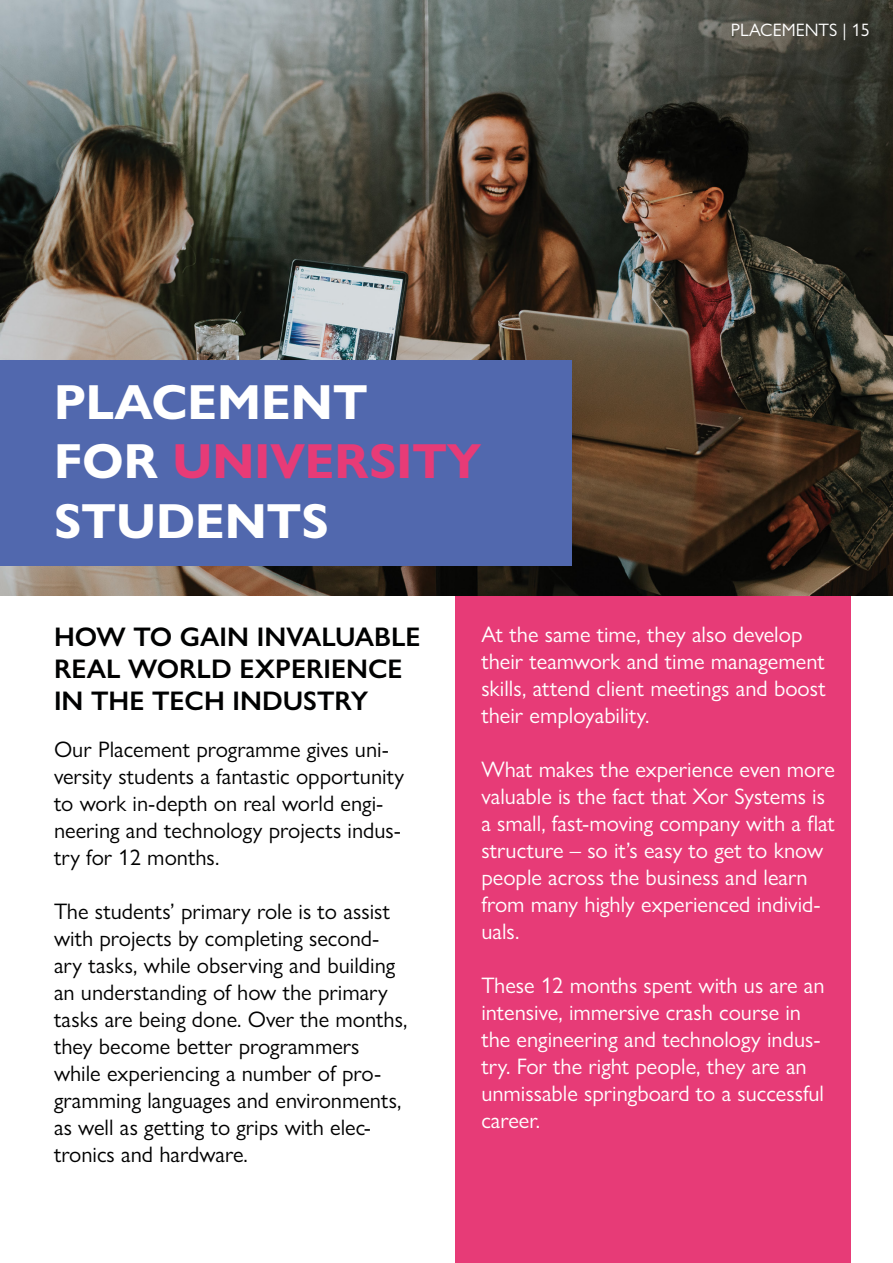
<style>
.page{position:relative;width:893px;height:1263px;background:#fff}
.page>*{position:absolute;margin:0;border:0;box-sizing:border-box;transform-origin:0 0}
.t1{font:700 49.5px/59.4px "Gill Sans Nova";color:#fff}
.t2{font:600 27px/32.4px "Gill Sans Nova";color:#000101}
.t3{font:22.5px/27px "Gill Sans Nova";color:#fff}
.t4{font:22.5px/27px "Gill Sans Nova";color:#000101}
.t5{font:18px "Gill Sans Nova";color:#fff}
.s1{color:#e73b77}
</style>
<div class="page">
<div style="left:455px;top:0;width:396px;height:1263px;background:#e73b77"></div>
<img style="left:0;top:0;width:893px;height:595px">
<div style="left:0;top:360px;width:571px;height:205px;background:#5168ae"></div>
<h1 class="t1" style="left:54px;top:372px;width:429px">PLACEMENT<br>FOR <span class="s1">UNIVERSITY<br></span>STUDENTS</h1>
<p class="t5" style="left:731px;top:19px;width:140px">PLACEMENTS | 15</p>
<p class="t2" style="left:54px;top:620px;width:368px">HOW TO GAIN INVALUABLE<br>REAL WORLD EXPERIENCE<br>IN THE TECH INDUSTRY</p>
<p class="t4" style="left:54px;top:736px;width:352px">Our Placement programme gives uni&shy;versity students a fantastic opportunity to work in-depth on real world engi&shy;neering and technology projects indus&shy;try for 12 months.</p>
<p class="t4" style="left:54px;top:898px;width:355px">The students’ primary role is to assist with projects by completing second&shy;ary tasks, while observing and building an understanding of how the primary tasks are being done. Over the months, they become better programmers while experiencing a number of pro&shy;gramming languages and environments, as well as getting to grips with elec&shy;tronics and hardware.</p>
<p class="t3" style="left:481px;top:620px;width:346px">At the same time, they also develop their teamwork and time management skills, attend client meetings and boost their employability.</p>
<p class="t3" style="left:481px;top:755px;width:355px">What makes the experience even more valuable is the fact that Xor Systems is a small, fast-moving company with a flat structure – so it’s easy to get to know people across the business and learn from many highly experienced individ&shy;uals.</p>
<p class="t3" style="left:481px;top:971px;width:345px">These 12 months spent with us are an intensive, immersive crash course in the engineering and technology indus&shy;try. For the right people, they are an unmissable springboard to a successful career.</p>
</div>
